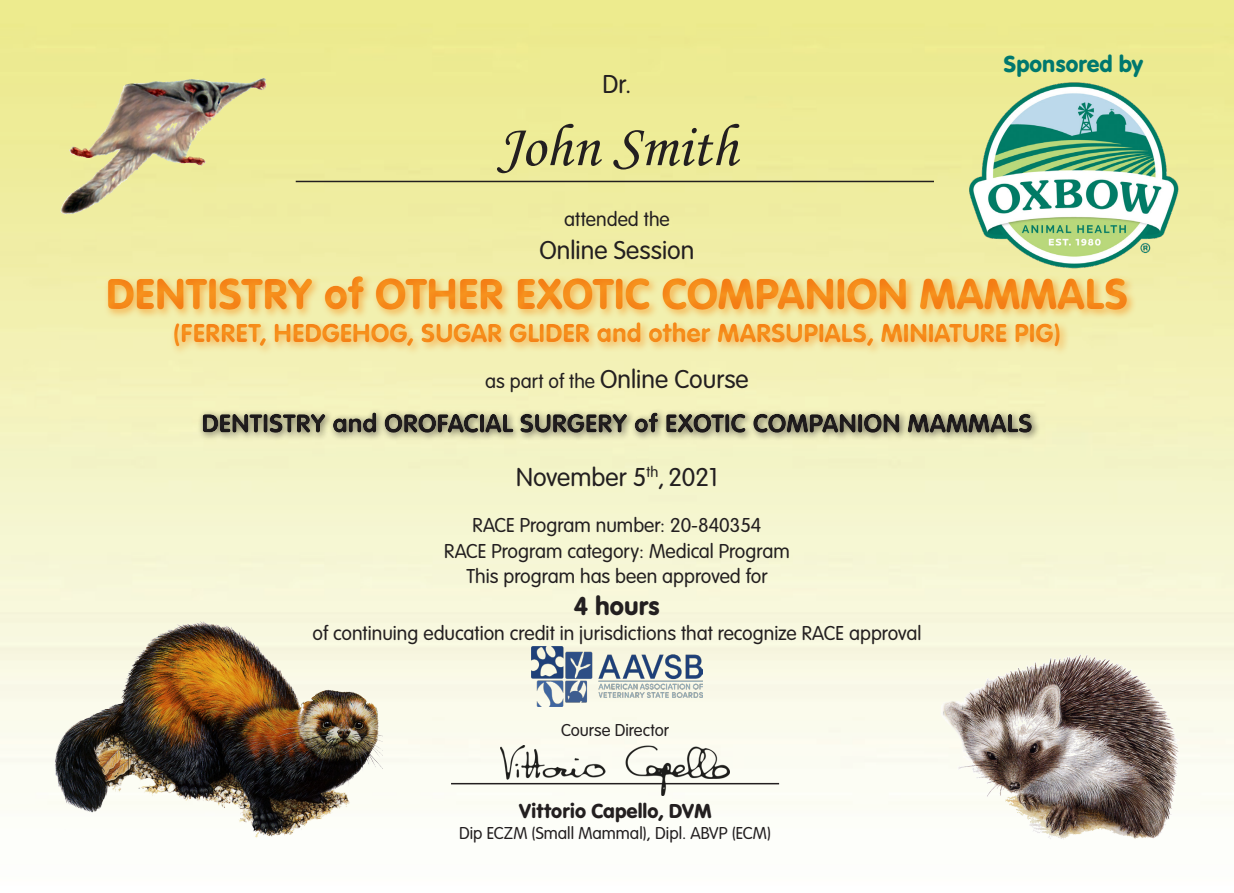
<style>
.page{position:relative;width:1234px;height:893px;background:#fff}
.page>*{position:absolute;margin:0;border:0;box-sizing:border-box;transform-origin:0 0}
.t1{font:60px "Monotype Corsiva";color:#231f20}
.t2{font:45px "VAG Rundschrift D";color:#f7931e}
.t3{font:27px "VAG Rundschrift D";color:#f7931e}
.t4{font:300 27px "VAG Rundschrift D";color:#231f20}
.t5{font:27px "VAG Rundschrift D";color:#231f20}
.t6{font:24px "VAG Rundschrift D";color:#00786e}
.t7{font:300 21px "VAG Rundschrift D";color:#231f20}
.t8{font:21px "VAG Rundschrift D";color:#231f20}
.t9{font:300 18px "VAG Rundschrift D";color:#231f20}
.s1{font-size:21px}
</style>
<div class="page">
<img style="left:0;top:0;width:1233px;height:808px">
<hr style="left:296px;top:181px;width:637px;height:1px;background:#231f20">
<div style="left:92px;top:267px;width:1049px;height:91px;background:#f7931e;opacity:.5"></div>
<div style="left:187px;top:407px;width:859px;height:37px;background:#231f20;opacity:.5"></div>
<img style="left:54px;top:69px;width:219px;height:147px">
<img style="left:54px;top:621px;width:328px;height:217px">
<img style="left:531px;top:646px;width:171px;height:60px">
<hr style="left:451px;top:783px;width:328px;height:1px;background:#231f20">
<img style="left:500px;top:745px;width:229px;height:51px">
<img style="left:966px;top:69px;width:213px;height:212px">
<img style="left:940px;top:655px;width:239px;height:185px">
<p class="t4" style="left:602px;top:70px;width:30px">Dr.</p>
<p class="t1" style="left:497px;top:110px;width:241px">John Smith</p>
<p class="t7" style="left:564px;top:208px;width:107px">attended the</p>
<p class="t4" style="left:539px;top:235px;width:156px">Online Session</p>
<p class="t6" style="left:1003px;top:49px;width:141px">Sponsored by</p>
<h2 class="t2" style="left:106px;top:268px;width:1023px">DENTISTRY of OTHER EXOTIC COMPANION MAMMALS</h2>
<p class="t3" style="left:173px;top:317px;width:889px">(FERRET, HEDGEHOG, SUGAR GLIDER and other MARSUPIALS, MINIATURE PIG)</p>
<p class="t4" style="left:485px;top:365px;width:265px"><span class="s1">as part of the</span> Online Course</p>
<p class="t4" style="left:516px;top:462px;width:203px">November 5<sup>th</sup>, 2021</p>
<p class="t7" style="left:472px;top:514px;width:290px">RACE Program number: 20-840354</p>
<p class="t7" style="left:444px;top:539px;width:347px">RACE Program category: Medical Program</p>
<p class="t7" style="left:466px;top:564px;width:302px">This program has been approved for</p>
<p class="t5" style="left:573px;top:590px;width:88px">4 hours</p>
<p class="t7" style="left:312px;top:622px;width:610px">of continuing education credit in jurisdictions that recognize RACE approval</p>
<p class="t9" style="left:561px;top:720px;width:110px">Course Director</p>
<p class="t8" style="left:518px;top:798px;width:194px">Vittorio Capello, DVM</p>
<p class="t9" style="left:459px;top:823px;width:313px">Dip ECZM (Small Mammal), Dipl. ABVP (ECM)</p>
</div>
